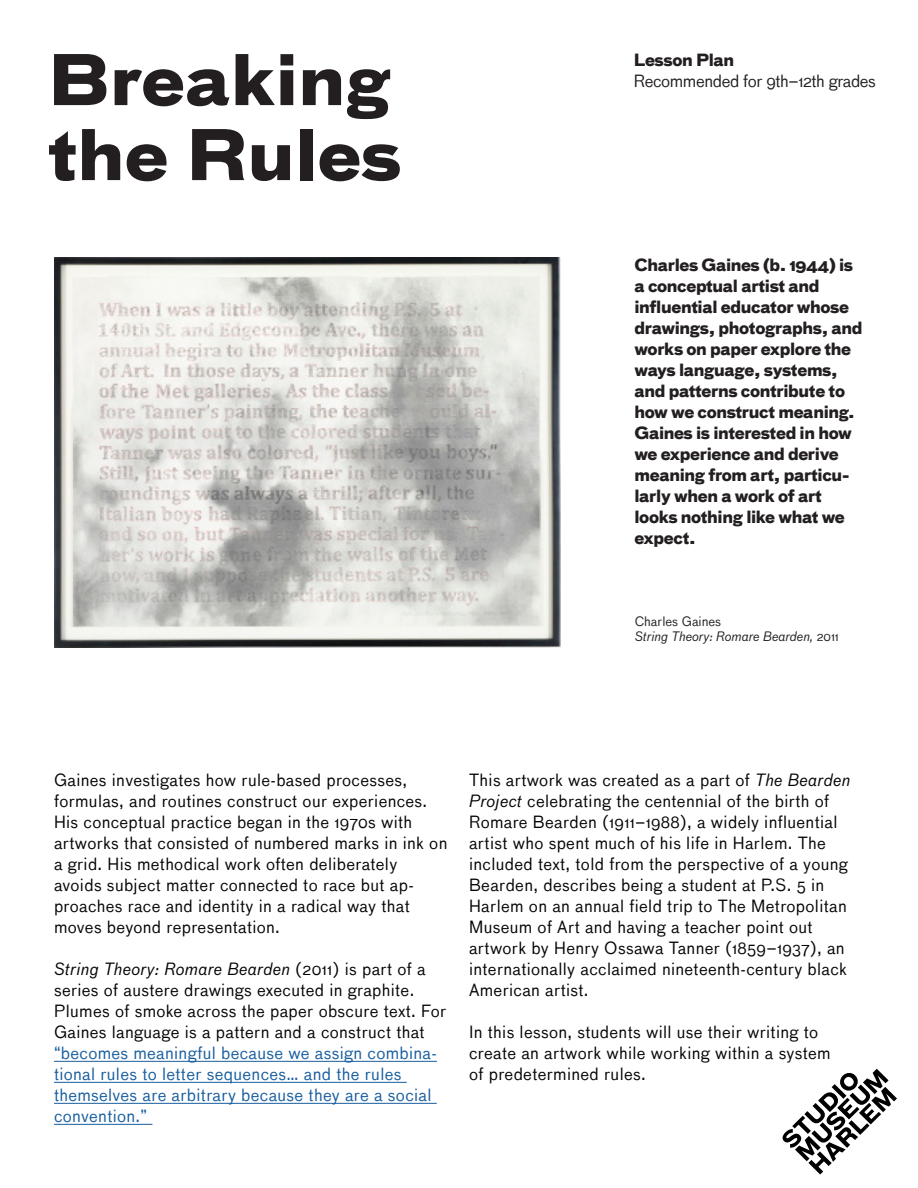
<style>
.page{position:relative;width:918px;height:1188px;background:#fff}
.page>*{position:absolute;margin:0;border:0;box-sizing:border-box;transform-origin:0 0}
.Small_Text{font:700 67.5px/75px "Bau";color:#231f20;scale:1.08 1}
.Small_Text-2{font:16.5px/21px "Bau";letter-spacing:.02em;color:#040503}
.t1{font:700 16.5px/21px "Bau";letter-spacing:-.025em;color:#231f20}
.t2{font:16.5px/21px "Bau";letter-spacing:-.025em;color:#231f20}
.Small_Text-3{font:italic 12.75px/15px "Bau";color:#231f20}
.s1{font-weight:700}
.s2{font-style:normal}
.s3{font-style:italic}
.s4{color:#175d9e}
</style>
<div class="page">
<img style="left:55px;top:258px;width:506px;height:389px">
<svg style="left:782px;top:1069px;width:115px;height:106px"></svg>
<hr style="left:54px;top:1061px;width:383px;height:1px;background:#175d9e">
<hr style="left:54px;top:1082px;width:353px;height:1px;background:#175d9e">
<hr style="left:54px;top:1103px;width:383px;height:1px;background:#175d9e">
<hr style="left:54px;top:1124px;width:98px;height:1px;background:#175d9e">
<p class="Small_Text" style="left:48px;top:44px;width:329px">Breaking the Rules</p>
<p class="t2" style="left:634px;top:50px;width:244px"><span class="s1">Lesson Plan<br></span>Recommended for 9th–12th grades</p>
<p class="t1" style="left:634px;top:255px;width:230px">Charles Gaines (b. 1944) is a conceptual artist and influential educator whose drawings, photographs, and works on paper explore the ways language, systems, and patterns contribute to how we construct meaning.<br>Gaines is interested in how we experience and derive meaning from art, particu&shy;larly when a work of art looks nothing like what we expect.</p>
<p class="Small_Text-3" style="left:635px;top:613px;width:206px"><span class="s2">Charles Gaines<br></span>String Theory: Romare Bearden, <span class="s2">2011</span></p>
<p class="Small_Text-2" style="left:54px;top:770px;width:395px">Gaines investigates how rule-based processes, formulas, and routines construct our experiences.<br>His conceptual practice began in the 1970s with artworks that consisted of numbered marks in ink on a grid. His methodical work often deliberately avoids subject matter connected to race but ap&shy;proaches race and identity in a radical way that moves beyond representation.</p>
<p class="Small_Text-2" style="left:54px;top:959px;width:394px"><span class="s3">String Theory: Romare Bearden</span> (2011) is part of a series of austere drawings executed in graphite.<br>Plumes of smoke across the paper obscure text. For Gaines language is a pattern and a construct that <span class="s4">“becomes meaningful because we assign combina&shy;tional rules to letter sequences… and the rules themselves are arbitrary because they are a social convention.”</span></p>
<p class="Small_Text-2" style="left:469px;top:770px;width:383px">This artwork was created as a part of <span class="s3">The Bearden Project</span> celebrating the centennial of the birth of Romare Bearden (1911–1988), a widely influential artist who spent much of his life in Harlem. The included text, told from the perspective of a young Bearden, describes being a student at P.S. 5 in Harlem on an annual field trip to The Metropolitan Museum of Art and having a teacher point out artwork by Henry Ossawa Tanner (1859–1937), an internationally acclaimed nineteenth-century black American artist.</p>
<p class="Small_Text-2" style="left:469px;top:1022px;width:363px">In this lesson, students will use their writing to create an artwork while working within a system</p>
<p class="Small_Text-2" style="left:469px;top:1064px;width:178px">of predetermined rules.</p>
</div>
